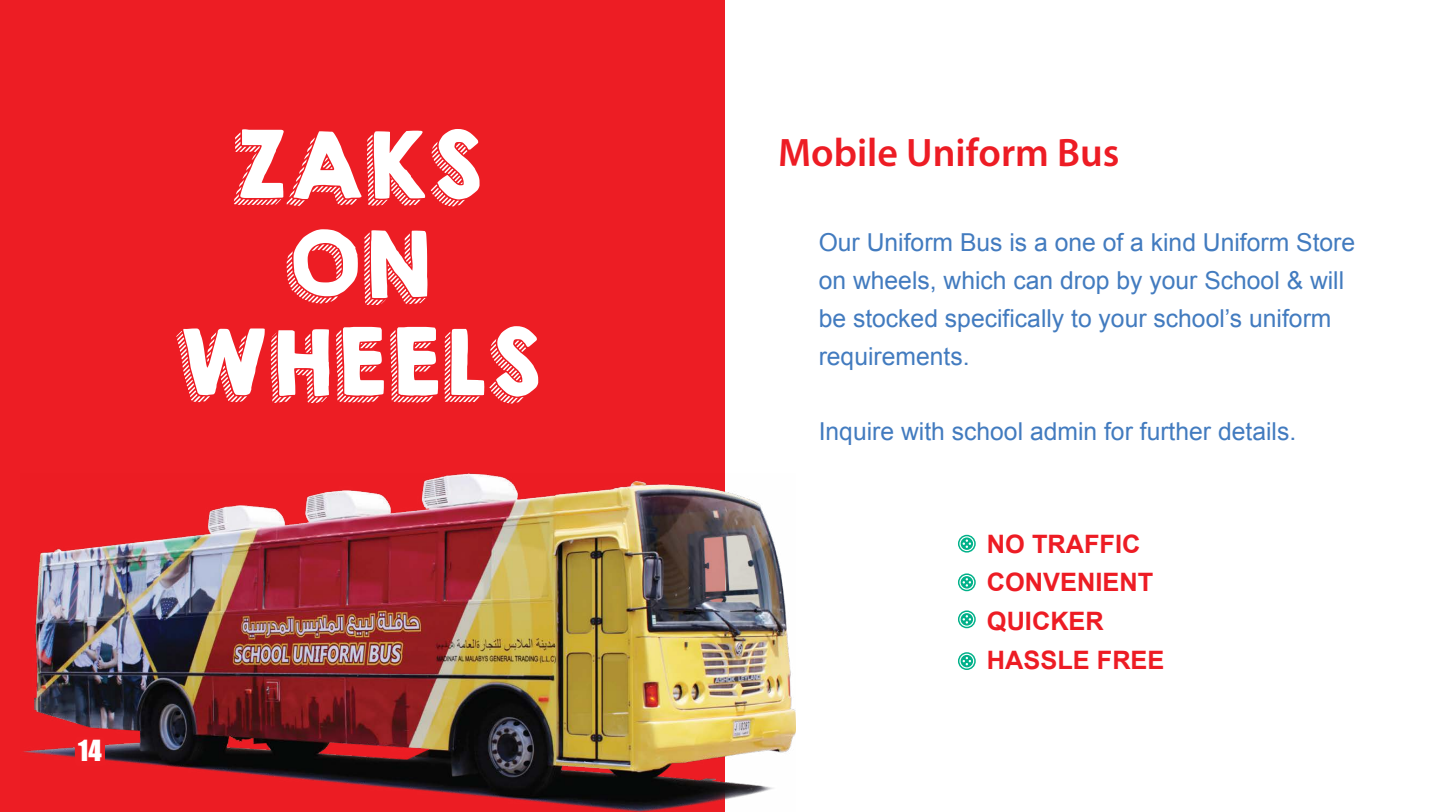
<style>
.page{position:relative;width:1449px;height:812px;background:#fff}
.page>*{position:absolute;margin:0;border:0;box-sizing:border-box;transform-origin:0 0}
.t1{font:82.05px/98.6px "KGHAPPY";color:#fff;text-align:center}
.t2{font:600 39.9px "Myriad Pro";color:#ed1c24}
.t3{font:26.7px "Impact";color:#fff}
.t4{font:700 25.35px/38.8px "Arial";color:#ed1c24}
.t5{font:24.75px/37.8px "Arial";color:#427bbf}
</style>
<div class="page">
<div style="left:0;top:0;width:724px;height:812px;background:#ed1d24"></div>
<img style="left:23px;top:474px;width:773px;height:337px">
<div style="left:75px;top:736px;width:30px;height:30px;background:#ed1d24;border-radius:4px"></div>
<svg style="left:958px;top:534px;width:18px;height:18px"></svg>
<svg style="left:958px;top:573px;width:18px;height:18px"></svg>
<svg style="left:958px;top:610px;width:18px;height:18px"></svg>
<svg style="left:958px;top:652px;width:18px;height:18px"></svg>
<p class="t3" style="left:78px;top:730px;width:25px">14</p>
<h1 class="t1" style="left:173px;top:118px;width:369px">ZAKS<br>ON<br>WHEELS</h1>
<h2 class="t2" style="left:778px;top:127px;width:343px">Mobile Uniform Bus</h2>
<p class="t5" style="left:819px;top:223px;width:538px">Our Uniform Bus is a one of a kind Uniform Store on wheels, which can drop by your School &amp; will be stocked specifically to your school’s uniform requirements.</p>
<p class="t5" style="left:819px;top:413px;width:479px">Inquire with school admin for further details.</p>
<p class="t4" style="left:987px;top:525px;width:179px">NO TRAFFIC<br>CONVENIENT<br>QUICKER<br>HASSLE FREE</p>
</div>
